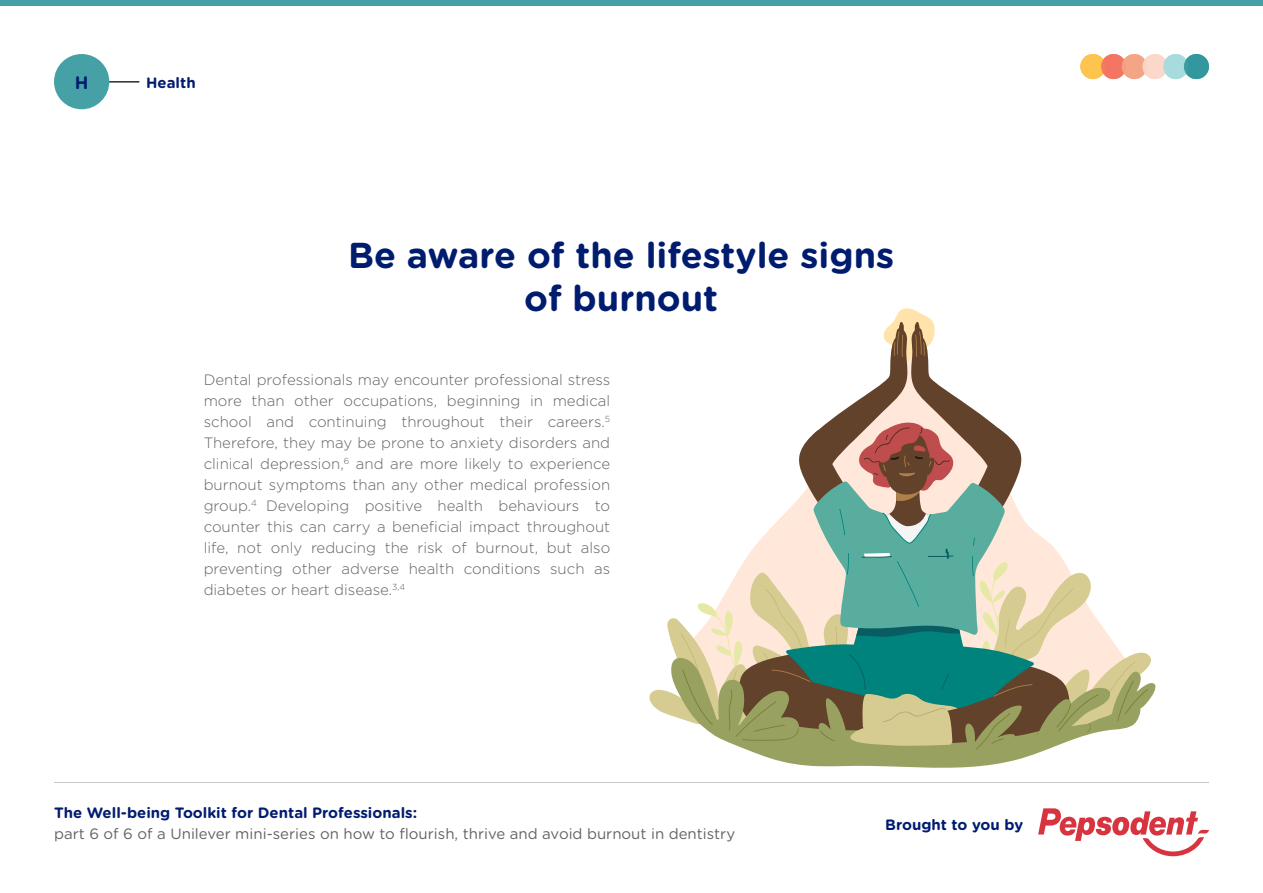
<style>
.page{position:relative;width:1263px;height:893px;background:#fff}
.page>*{position:absolute;margin:0;border:0;box-sizing:border-box;transform-origin:0 0}
.t1{font:700 36px/42.6px "Gotham Rounded";color:#001c6f;text-align:center}
.t2{font:700 18px "Gotham Rounded";color:#001c70}
.t3{font:300 15px/21px "Gotham HTF";color:#636366;text-align:justify}
.t4{font:15px "Gotham Rounded";color:#636366}
.t5{font:700 15px "Gotham Rounded";color:#001c70}
</style>
<div class="page">
<hr style="left:54px;top:782px;width:1155px;height:1px;background:#c7c8ca">
<div style="left:54px;top:54px;width:55px;height:55px;background:#46a1a6;border-radius:50%"></div>
<div style="left:0;top:0;width:1263px;height:6px;background:#46a1a6"></div>
<hr style="left:109px;top:82px;width:30px;height:1px;background:#231f20">
<div style="left:1080px;top:54px;width:25px;height:25px;background:#ffc74f;border-radius:50%"></div>
<div style="left:1101px;top:54px;width:25px;height:25px;background:#f37461;border-radius:50%"></div>
<div style="left:1122px;top:54px;width:25px;height:25px;background:#f4a584;border-radius:50%"></div>
<div style="left:1142px;top:54px;width:25px;height:25px;background:#fcd8ca;border-radius:50%"></div>
<div style="left:1163px;top:54px;width:25px;height:25px;background:#a6dcde;border-radius:50%"></div>
<div style="left:1184px;top:54px;width:25px;height:25px;background:#31979c;border-radius:50%"></div>
<svg style="left:1038px;top:808px;width:171px;height:48px"></svg>
<svg style="left:649px;top:308px;width:506px;height:460px"></svg>
<p class="t2" style="left:75px;top:69px;width:15px">H</p>
<p class="t5" style="left:146px;top:71px;width:51px">Health</p>
<p class="t1" style="left:348px;top:233px;width:548px">Be aware of the lifestyle signs of burnout</p>
<p class="t3" style="left:204px;top:369px;width:408px">Dental professionals may encounter professional stress more than other occupations, beginning in medical school and continuing throughout their careers.<sup>5<br></sup>Therefore, they may be prone to anxiety disorders and clinical depression,<sup>6</sup> and are more likely to experience burnout symptoms than any other medical profession group.<sup>4</sup> Developing positive health behaviours to counter this can carry a beneficial impact throughout life, not only reducing the risk of burnout, but also preventing other adverse health conditions such as diabetes or heart disease.<sup>3,4</sup></p>
<p class="t5" style="left:54px;top:802px;width:365px">The Well-being Toolkit for Dental Professionals:</p>
<p class="t4" style="left:54px;top:824px;width:682px">part 6 of 6 of a Unilever mini-series on how to flourish, thrive and avoid burnout in dentistry</p>
<p class="t5" style="left:885px;top:813px;width:139px">Brought to you by</p>
</div>
